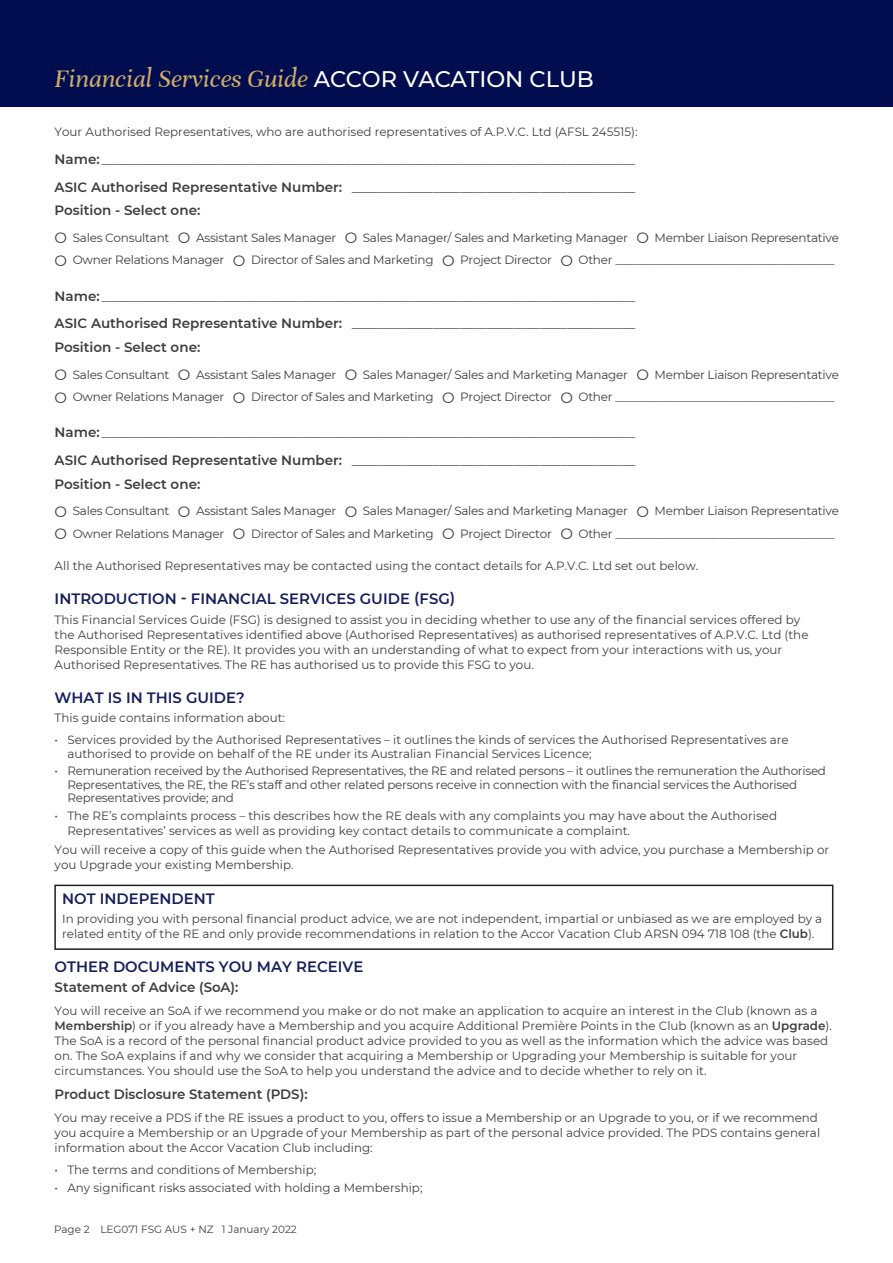
<style>
.page{position:relative;width:893px;height:1263px;background:#fff}
.page>*{position:absolute;margin:0;border:0;box-sizing:border-box;transform-origin:0 0}
.t1{font:italic 27px "Unna";color:#d0ac67}
.Page_Heading{font:600 15px "Montserrat";color:#161f5b}
.t2{font:13.5px "Montserrat";color:#3e3e3f}
.body{font:600 13.5px "Montserrat";color:#3e3e3f}
.body-2{font:12px/15px "Montserrat";color:#3e3e3f}
.body-3{font:12px/22.5px "Montserrat";letter-spacing:-.02em;color:#3e3e3f}
.t3{font:10.5px "Montserrat";color:#3e3e3f}
.s1{font-family:"Montserrat";font-weight:500;font-style:normal;font-size:22.5px;color:#fff}
.s2{font-weight:600}
.s3{font-size:15px}
</style>
<div class="page">
<div style="left:54px;top:885px;width:779px;height:65px;border:2px solid #231f20"></div>
<div style="left:0;top:0;width:893px;height:106px;background:#010d4f"></div>
<p class="t1" style="left:55px;top:64px;width:541px">Financial Services Guide <span class="s1">ACCOR VACATION CLUB</span></p>
<p class="body-2" style="left:55px;top:124px;width:584px">Your Authorised Representatives, who are authorised representatives of A.P.V.C. Ltd (AFSL 245515):</p>
<p class="t2" style="left:55px;top:150px;width:582px"><span class="s2">Name:</span> _______________________________________________________________________________</p>
<p class="t2" style="left:55px;top:177px;width:582px"><span class="s2">ASIC Authorised Representative Number:</span> __________________________________________</p>
<p class="body" style="left:55px;top:201px;width:147px">Position - Select one:</p>
<p class="body-3" style="left:55px;top:226px;width:786px"><span class="s3">O</span> Sales Consultant <span class="s3">O</span> Assistant Sales Manager <span class="s3">O</span> Sales Manager/ Sales and Marketing Manager <span class="s3">O</span> Member Liaison Representative<br><span class="s3">O</span> Owner Relations Manager <span class="s3">O</span> Director of Sales and Marketing <span class="s3">O</span> Project Director <span class="s3">O</span> Other ______________________________________</p>
<p class="t2" style="left:55px;top:286px;width:582px"><span class="s2">Name:</span> _______________________________________________________________________________</p>
<p class="t2" style="left:55px;top:314px;width:582px"><span class="s2">ASIC Authorised Representative Number:</span> __________________________________________</p>
<p class="body" style="left:55px;top:337px;width:147px">Position - Select one:</p>
<p class="body-3" style="left:55px;top:363px;width:786px"><span class="s3">O</span> Sales Consultant <span class="s3">O</span> Assistant Sales Manager <span class="s3">O</span> Sales Manager/ Sales and Marketing Manager <span class="s3">O</span> Member Liaison Representative<br><span class="s3">O</span> Owner Relations Manager <span class="s3">O</span> Director of Sales and Marketing <span class="s3">O</span> Project Director <span class="s3">O</span> Other ______________________________________</p>
<p class="t2" style="left:55px;top:423px;width:582px"><span class="s2">Name:</span> _______________________________________________________________________________</p>
<p class="t2" style="left:55px;top:451px;width:582px"><span class="s2">ASIC Authorised Representative Number:</span> __________________________________________</p>
<p class="body" style="left:55px;top:474px;width:147px">Position - Select one:</p>
<p class="body-3" style="left:55px;top:499px;width:786px"><span class="s3">O</span> Sales Consultant <span class="s3">O</span> Assistant Sales Manager <span class="s3">O</span> Sales Manager/ Sales and Marketing Manager <span class="s3">O</span> Member Liaison Representative<br><span class="s3">O</span> Owner Relations Manager <span class="s3">O</span> Director of Sales and Marketing <span class="s3">O</span> Project Director <span class="s3">O</span> Other ______________________________________</p>
<p class="body-2" style="left:55px;top:558px;width:645px">All the Authorised Representatives may be contacted using the contact details for A.P.V.C. Ltd set out below.</p>
<p class="Page_Heading" style="left:55px;top:588px;width:402px">INTRODUCTION - FINANCIAL SERVICES GUIDE (FSG)</p>
<p class="body-2" style="left:55px;top:611px;width:755px">This Financial Services Guide (FSG) is designed to assist you in deciding whether to use any of the financial services offered by the Authorised Representatives identified above (Authorised Representatives) as authorised representatives of A.P.V.C. Ltd (the Responsible Entity or the RE). It provides you with an understanding of what to expect from your interactions with us, your Authorised Representatives. The RE has authorised us to provide this FSG to you.</p>
<p class="Page_Heading" style="left:55px;top:687px;width:192px">WHAT IS IN THIS GUIDE?</p>
<p class="body-2" style="left:55px;top:710px;width:232px">This guide contains information about:</p>
<p class="body-2" style="left:67px;top:733px;width:723px;line-height:13.5px;text-indent:-13px">• Services provided by the Authorised Representatives – it outlines the kinds of services the Authorised Representatives are authorised to provide on behalf of the RE under its Australian Financial Services Licence;</p>
<p class="body-3" style="left:67px;top:764px;width:760px;line-height:13.5px;text-indent:-13px">• Remuneration received by the Authorised Representatives, the RE and related persons – it outlines the remuneration the Authorised<br>Representatives, the RE, the RE’s staff and other related persons receive in connection with the financial services the Authorised<br>Representatives provide; and</p>
<p class="body-2" style="left:67px;top:808px;width:711px;text-indent:-13px">• The RE’s complaints process – this describes how the RE deals with any complaints you may have about the Authorised<br>Representatives’ services as well as providing key contact details to communicate a complaint.</p>
<p class="body-2" style="left:55px;top:842px;width:776px">You will receive a copy of this guide when the Authorised Representatives provide you with advice, you purchase a Membership or you Upgrade your existing Membership.</p>
<p class="Page_Heading" style="left:62px;top:888px;width:154px">NOT INDEPENDENT</p>
<p class="body-2" style="left:62px;top:911px;width:762px">In providing you with personal financial product advice, we are not independent, impartial or unbiased as we are employed by a related entity of the RE and only provide recommendations in relation to the Accor Vacation Club ARSN 094 718 108 (the <span class="s2">Club</span>).</p>
<p class="Page_Heading" style="left:55px;top:956px;width:310px">OTHER DOCUMENTS YOU MAY RECEIVE</p>
<p class="body" style="left:55px;top:977px;width:185px">Statement of Advice (SoA):</p>
<p class="body-2" style="left:55px;top:1003px;width:779px">You will receive an SoA if we recommend you make or do not make an application to acquire an interest in the Club (known as a <span class="s2">Membership</span>) or if you already have a Membership and you acquire Additional Première Points in the Club (known as an <span class="s2">Upgrade</span>).<br>The SoA is a record of the personal financial product advice provided to you as well as the information which the advice was based on. The SoA explains if and why we consider that acquiring a Membership or Upgrading your Membership is suitable for your circumstances. You should use the SoA to help you understand the advice and to decide whether to rely on it.</p>
<p class="body" style="left:55px;top:1084px;width:254px">Product Disclosure Statement (PDS):</p>
<p class="body-2" style="left:55px;top:1110px;width:767px">You may receive a PDS if the RE issues a product to you, offers to issue a Membership or an Upgrade to you, or if we recommend you acquire a Membership or an Upgrade of your Membership as part of the personal advice provided. The PDS contains general information about the Accor Vacation Club including:</p>
<p class="body-2" style="left:55px;top:1162px;width:263px">• The terms and conditions of Membership;</p>
<p class="body-2" style="left:55px;top:1180px;width:369px">• Any significant risks associated with holding a Membership;</p>
<p class="t3" style="left:54px;top:1222px;width:244px">Page 2 LEG071 FSG AUS + NZ 1 January 2022</p>
</div>
